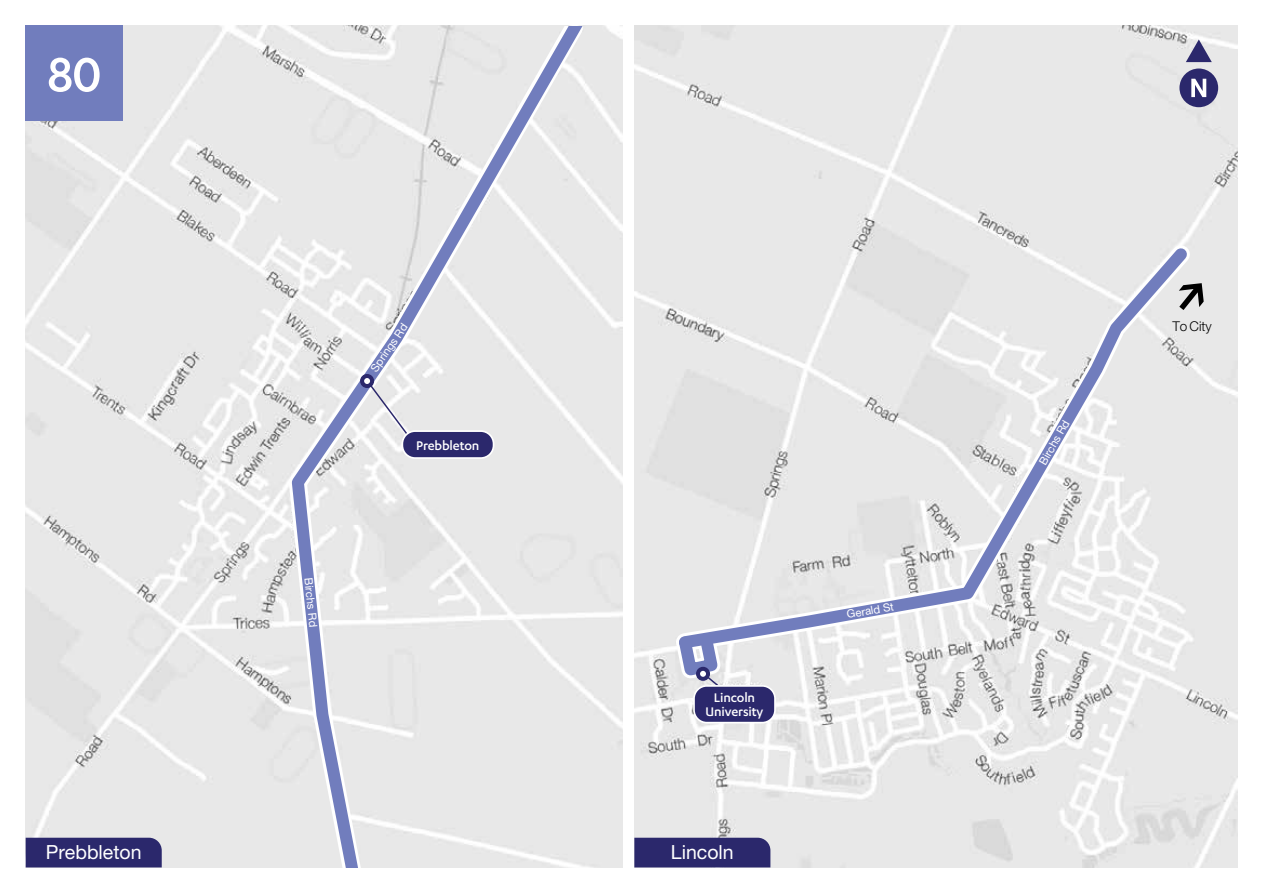
<style>
.page{position:relative;width:1263px;height:893px;background:#fff}
.page>*{position:absolute;margin:0;border:0;box-sizing:border-box;transform-origin:0 0}
.t1{font:500 55.95px "Karbon";color:#fff}
.t2{font:19.5px "Helvetica Neue LT Pro";color:#fff}
.t3{font:500 14.55px/13.5px "Karbon";letter-spacing:-.01em;color:#fff;text-align:center}
.t4{font:300 13.5px "Helvetica Neue LT Pro";color:#000}
.t5{font:11.25px "Helvetica Neue LT Pro";color:#fff}
</style>
<div class="page">
<img style="left:26px;top:26px;width:597px;height:841px">
<svg style="left:285px;top:27px;width:325px;height:840px;background:#e3e4e7"></svg>
<svg style="left:366px;top:379px;width:45px;height:59px"></svg>
<div style="left:362px;top:376px;width:10px;height:10px;background:#fff;border-radius:50%"></div>
<div style="left:360px;top:374px;width:14px;height:14px;border:4px solid #2b286c;border-radius:50%"></div>
<div style="left:402px;top:431px;width:91px;height:27px;background:#2b286c;border-radius:13px"></div>
<div style="left:401px;top:430px;width:93px;height:29px;border:2px solid #fff;border-radius:13px"></div>
<img style="left:634px;top:26px;width:603px;height:841px">
<svg style="left:664px;top:229px;width:542px;height:434px;background:#e6e6e6"></svg>
<svg style="left:671px;top:237px;width:527px;height:419px;background:#e3e3e5"></svg>
<svg style="left:1179px;top:283px;width:25px;height:27px"></svg>
<svg style="left:665px;top:625px;width:68px;height:67px"></svg>
<div style="left:698px;top:669px;width:10px;height:10px;background:#fff;border-radius:50%"></div>
<div style="left:696px;top:667px;width:14px;height:14px;border:4px solid #2b286c;border-radius:50%"></div>
<div style="left:694px;top:686px;width:81px;height:37px;background:#2b286c;border-radius:13px"></div>
<div style="left:693px;top:685px;width:83px;height:38px;border:2px solid #fff;border-radius:13px"></div>
<div style="left:26px;top:26px;width:97px;height:95px;background:#717dbd"></div>
<div style="left:1179px;top:69px;width:39px;height:38px;background:#2b286c;border-radius:50%"></div>
<svg style="left:1186px;top:39px;width:26px;height:23px"></svg>
<svg style="left:1191px;top:79px;width:15px;height:18px"></svg>
<div style="left:26px;top:838px;width:136px;height:29px;background:#2b286c"></div>
<div style="left:634px;top:838px;width:136px;height:29px;background:#2b286c"></div>
<h1 class="t1" style="left:47px;top:43px;width:56px">80</h1>
<p class="t5" style="left:315px;top:577px;width:51px;rotate:84deg">Birchs Rd</p>
<p class="t5" style="left:368px;top:367px;width:58px;rotate:-55deg">Springs Rd</p>
<p class="t3" style="left:416px;top:438px;width:65px">Prebbleton</p>
<p class="t3" style="left:706px;top:691px;width:59px">Lincoln<br>University</p>
<h2 class="t2" style="left:46px;top:841px;width:97px">Prebbleton</h2>
<h2 class="t2" style="left:671px;top:841px;width:64px">Lincoln</h2>
<p class="t5" style="left:846px;top:608px;width:49px;rotate:-10deg">Gerald St</p>
<p class="t5" style="left:1036px;top:460px;width:51px;rotate:-60deg">Birchs Rd</p>
<p class="t4" style="left:1172px;top:318px;width:41px">To City</p>
</div>
